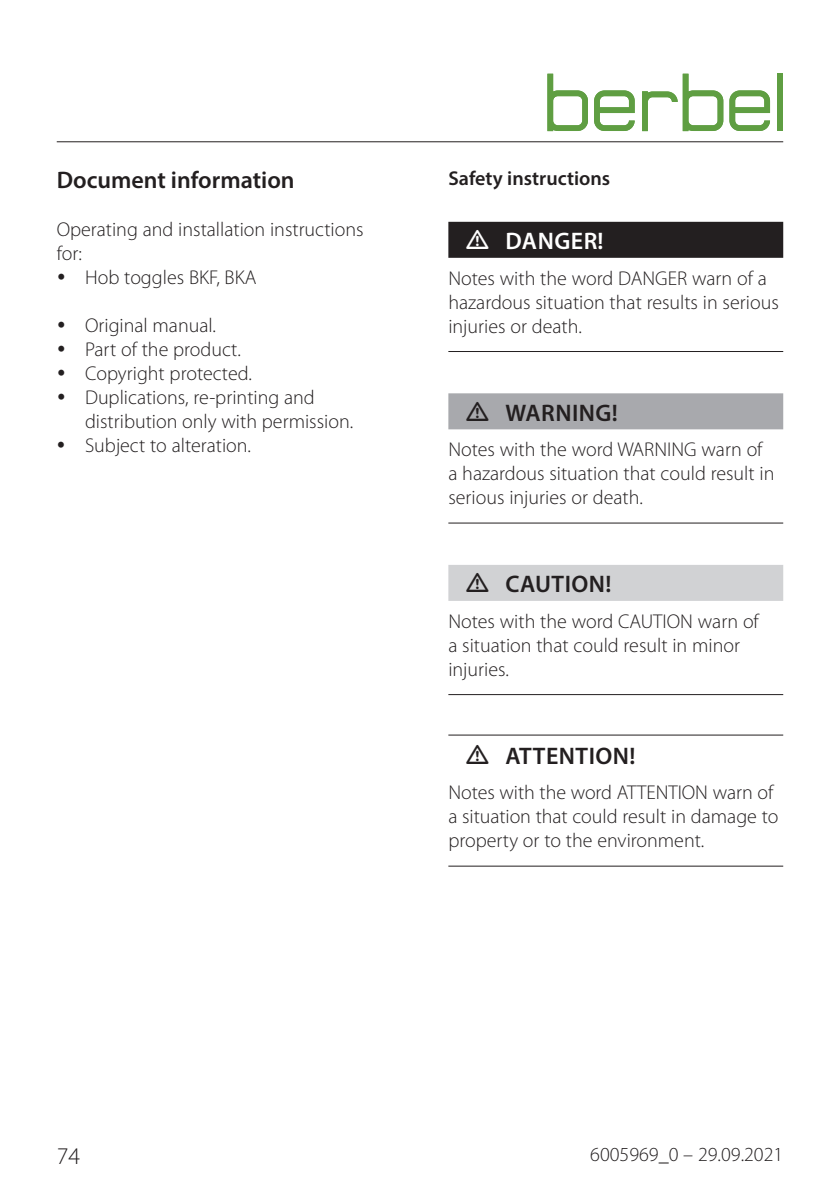
<style>
.page{position:relative;width:840px;height:1191px;background:#fff}
.page>*{position:absolute;margin:0;border:0;box-sizing:border-box;transform-origin:0 0}
.t1{font:600 24px "Myriad Pro";letter-spacing:.02em;color:#231f20}
.t2{font:600 24px "Myriad Pro";color:#231f20}
.t3{font:600 24px "Myriad Pro";letter-spacing:.02em;color:#fff}
.t4{font:300 24px "Myriad Pro";color:#231f20}
.t5{font:300 20px/24px "Myriad Pro";color:#231f20}
.t6{font:600 20px "Myriad Pro";color:#231f20}
</style>
<div class="page">
<hr style="left:57px;top:141px;width:725px;height:1px;background:#231f20">
<svg style="left:547px;top:74px;width:40px;height:57px"></svg>
<svg style="left:594px;top:90px;width:40px;height:41px"></svg>
<svg style="left:729px;top:90px;width:40px;height:41px"></svg>
<div style="left:776px;top:74px;width:6px;height:57px;background:#5f9e42"></div>
<svg style="left:642px;top:74px;width:81px;height:57px"></svg>
<div style="left:448px;top:222px;width:334px;height:36px;background:#231f20"></div>
<hr style="left:448px;top:351px;width:334px;height:1px;background:#231f20">
<div style="left:448px;top:393px;width:334px;height:36px;background:#a8a9ad"></div>
<hr style="left:448px;top:522px;width:334px;height:1px;background:#231f20">
<div style="left:448px;top:565px;width:334px;height:36px;background:#d1d2d4"></div>
<hr style="left:448px;top:694px;width:334px;height:1px;background:#231f20">
<hr style="left:448px;top:734px;width:334px;height:1px;background:#231f20">
<hr style="left:448px;top:865px;width:334px;height:1px;background:#231f20">
<p class="t2" style="left:57px;top:165px;width:239px">Document information</p>
<p class="t5" style="left:57px;top:218px;width:308px">Operating and installation instructions</p>
<p class="t5" style="left:57px;top:242px;width:27px">for:</p>
<p class="t5" style="left:85px;top:266px;width:173px">Hob toggles BKF, BKA</p>
<p class="t5" style="left:85px;top:314px;width:269px">Original manual.<br>Part of the product.<br>Copyright protected.<br>Duplications, re-printing and distribution only with permission.<br>Subject to alteration.</p>
<p class="t6" style="left:448px;top:166px;width:163px">Safety instructions</p>
<p class="t3" style="left:505px;top:226px;width:100px">DANGER!</p>
<p class="t5" style="left:448px;top:266px;width:332px">Notes with the word DANGER warn of a hazardous situation that results in serious injuries or death.</p>
<p class="t1" style="left:505px;top:397px;width:114px">WARNING!</p>
<p class="t5" style="left:448px;top:438px;width:327px">Notes with the word WARNING warn of a hazardous situation that could result in serious injuries or death.</p>
<p class="t1" style="left:505px;top:569px;width:107px">CAUTION!</p>
<p class="t5" style="left:448px;top:609px;width:312px">Notes with the word CAUTION warn of a situation that could result in minor injuries.</p>
<p class="t1" style="left:505px;top:740px;width:131px">ATTENTION!</p>
<p class="t5" style="left:448px;top:781px;width:331px">Notes with the word ATTENTION warn of a situation that could result in damage to property or to the environment.</p>
<p class="t4" style="left:57px;top:1142px;width:25px">74</p>
<p class="t5" style="left:590px;top:1142px;width:194px">6005969_0 – 29.09.2021</p>
</div>
